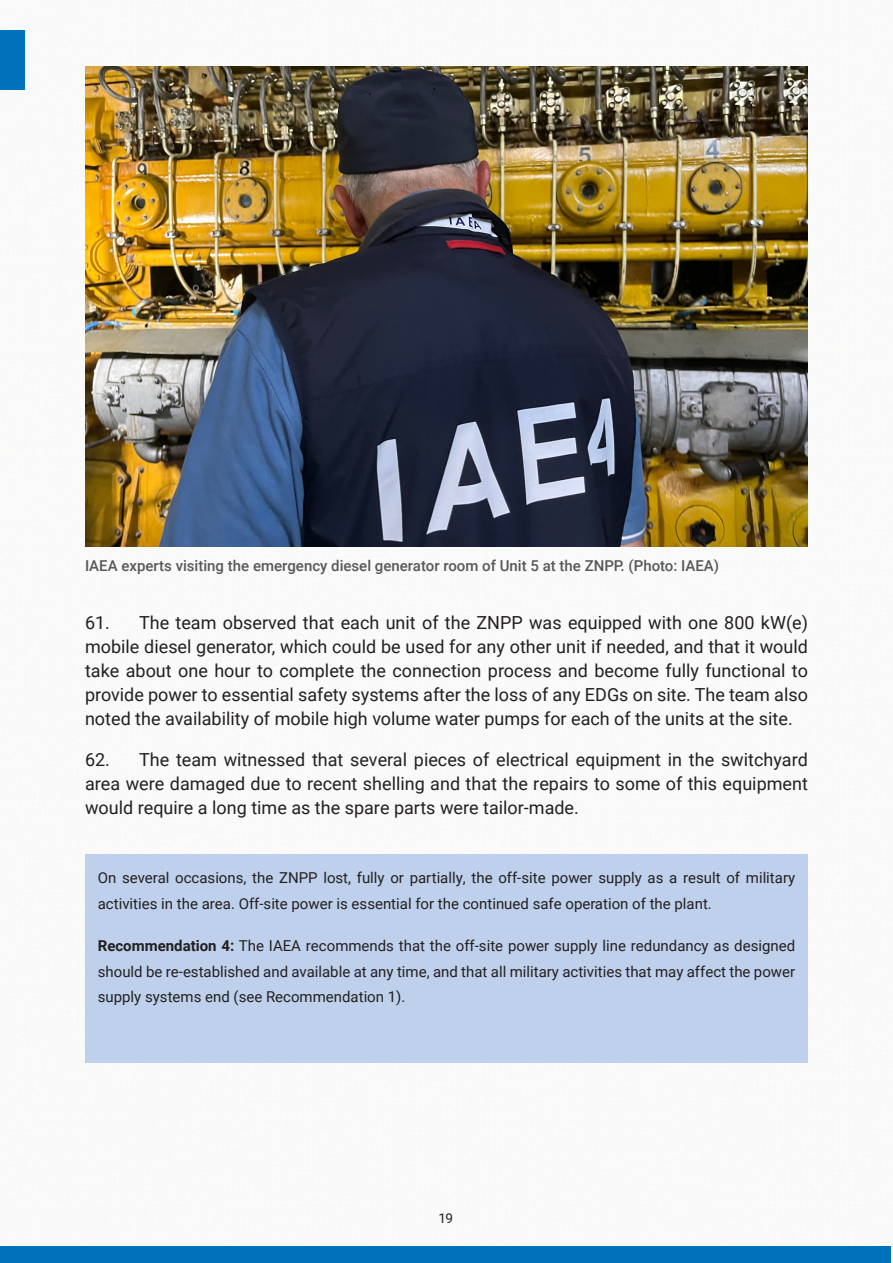
<style>
.page{position:relative;width:893px;height:1263px;background:#fff}
.page>*{position:absolute;margin:0;border:0;box-sizing:border-box;transform-origin:0 0}
.t1{font:18px/24px "Roboto";color:#231f20;text-align:justify}
.Body_text{font:15px/25.5px "Roboto";color:#231f20}
.t2{font:500 15px "Roboto";color:#57585a}
.t3{font:13.5px "Roboto";color:#231f20}
.s1{font-weight:700}
</style>
<div class="page">
<div style="left:0;top:1246px;width:891px;height:17px;background:#0072bc"></div>
<div style="left:0;top:30px;width:25px;height:59px;background:#0072bc"></div>
<img style="left:85px;top:67px;width:723px;height:479px">
<div style="left:85px;top:855px;width:723px;height:208px;background:#bed0eb"></div>
<p class="t2" style="left:85px;top:555px;width:636px">IAEA experts visiting the emergency diesel generator room of Unit 5 at the ZNPP. (Photo: IAEA)</p>
<p class="t1" style="left:85px;top:610px;width:724px">61. The team observed that each unit of the ZNPP was equipped with one 800 kW(e) mobile diesel generator, which could be used for any other unit if needed, and that it would take about one hour to complete the connection process and become fully functional to provide power to essential safety systems after the loss of any EDGs on site. The team also noted the availability of mobile high volume water pumps for each of the units at the site.</p>
<p class="t1" style="left:85px;top:747px;width:724px">62. The team witnessed that several pieces of electrical equipment in the switchyard area were damaged due to recent shelling and that the repairs to some of this equipment would require a long time as the spare parts were tailor-made.</p>
<p class="Body_text" style="left:98px;top:864px;width:699px">On several occasions, the ZNPP lost, fully or partially, the off-site power supply as a result of military activities in the area. Off-site power is essential for the continued safe operation of the plant.</p>
<p class="Body_text" style="left:98px;top:932px;width:699px;text-align:justify"><span class="s1">Recommendation 4:</span> The IAEA recommends that the off-site power supply line redundancy as designed should be re-established and available at any time, and that all military activities that may affect the power supply systems end (see Recommendation 1).</p>
<p class="t3" style="left:439px;top:1209px;width:16px">19</p>
</div>
